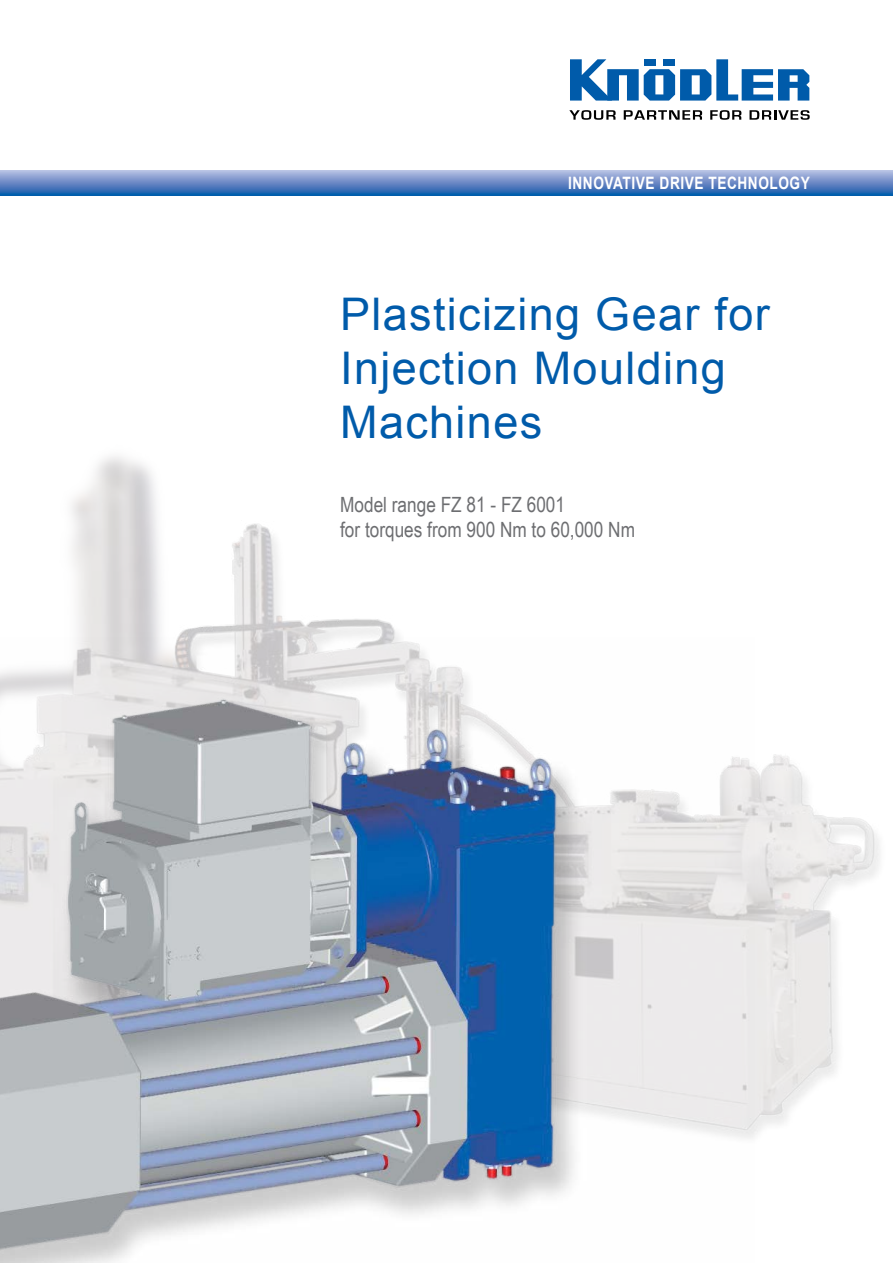
<style>
.page{position:relative;width:893px;height:1263px;background:#fff}
.page>*{position:absolute;margin:0;border:0;box-sizing:border-box;transform-origin:0 0}
.t1{font:45px/54px "Arial";letter-spacing:.03em;color:#005baa}
.t2{font:21px/25.2px "Arial Narrow";color:#6d6e71}
.t3{font:700 17.1px "Arial";letter-spacing:.04em;color:#fff;scale:.8 1}
</style>
<div class="page">
<svg style="left:570px;top:59px;width:239px;height:42px"></svg>
<svg style="left:569px;top:110px;width:47px;height:10px"></svg>
<svg style="left:624px;top:110px;width:78px;height:10px"></svg>
<svg style="left:710px;top:110px;width:31px;height:10px"></svg>
<svg style="left:749px;top:110px;width:61px;height:10px"></svg>
<img style="left:71px;top:456px;width:809px;height:681px">
<img style="left:0;top:638px;width:754px;height:625px">
<svg style="left:0;top:170px;width:893px;height:26px;background:#648ac5"></svg>
<p class="t3" style="left:568px;top:171px;width:304px">INNOVATIVE DRIVE TECHNOLOGY</p>
<h1 class="t1" style="left:340px;top:288px;width:431px">Plasticizing Gear for<br>Injection Moulding<br>Machines</h1>
<p class="t2" style="left:340px;top:491px;width:296px">Model range FZ 81 - FZ 6001<br>for torques from 900 Nm to 60,000 Nm</p>
</div>
